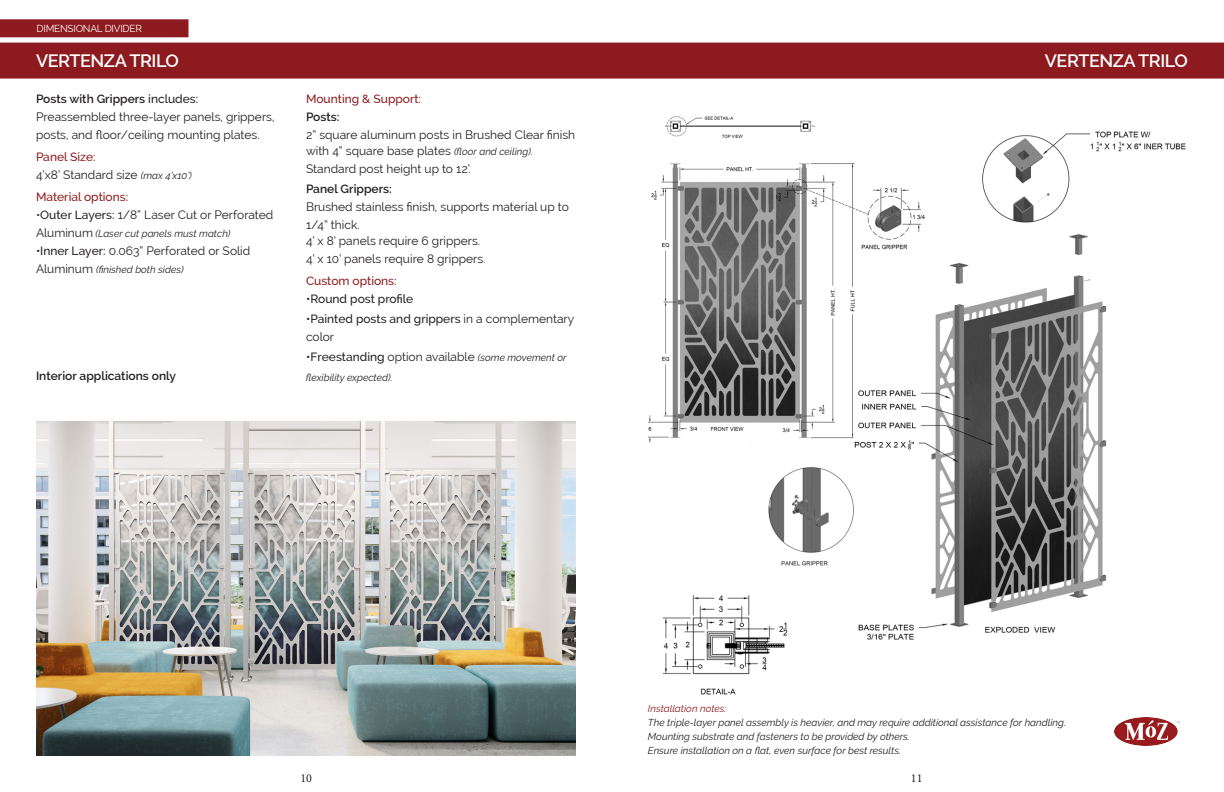
<style>
.page{position:relative;width:1224px;height:792px;background:#fff}
.page>*{position:absolute;margin:0;border:0;box-sizing:border-box;transform-origin:0 0}
.t1{font:600 18px "Raleway";letter-spacing:-.025em;color:#fff}
.t2{font:12px/18px "Raleway";color:#231f20}
.t3{font:600 12px "Raleway";color:#231f20}
.t4{font:500 12px/18px "Raleway";color:#231f20}
.t5{font:500 12px "Raleway";color:#8c1a1e}
.t6{font:12px "Minion Pro";color:#231f20}
.t7{font:italic 10px "Raleway";color:#231f20}
.t8{font:italic 10px "Raleway";color:#8c1a1e}
.t9{font:10px "Raleway";letter-spacing:-.025em;color:#fff}
.s1{font-weight:500}
.s2{font-style:italic;font-size:10px}
.s3{font-style:normal;font-size:12px}
.s4{font-weight:400}
</style>
<div class="page">
<img style="left:1115px;top:717px;width:64px;height:29px">
<div style="left:0;top:43px;width:1223px;height:35px;background:#8c1a1e"></div>
<div style="left:0;top:43px;width:1224px;height:36px;border:1px solid #8c1a1e"></div>
<img style="left:36px;top:422px;width:540px;height:334px">
<div style="left:0;top:20px;width:188px;height:17px;background:#8c1a1e"></div>
<div style="left:0;top:19px;width:188px;height:18px;border:1px solid #8c1a1e"></div>
<img style="left:648px;top:116px;width:538px;height:579px">
<p class="t9" style="left:36px;top:23px;width:107px">DIMENSIONAL DIVIDER</p>
<p class="t1" style="left:36px;top:51px;width:145px">VERTENZA TRILO</p>
<p class="t1" style="left:1045px;top:51px;width:145px">VERTENZA TRILO</p>
<p class="t3" style="left:36px;top:92px;width:164px">Posts with Grippers <span class="s1">includes:</span></p>
<p class="t2" style="left:36px;top:108px;width:240px">Preassembled three-layer panels, grippers, posts, and floor/ceiling mounting plates.</p>
<p class="t5" style="left:36px;top:150px;width:61px">Panel Size:</p>
<p class="t2" style="left:36px;top:166px;width:157px">4’x8’ Standard size <span class="s2">(max 4’x10’)</span></p>
<p class="t5" style="left:36px;top:190px;width:94px">Material options:</p>
<p class="t2" style="left:36px;top:206px;width:239px">•<span class="s1">Outer Layers:</span> 1/8” Laser Cut or Perforated</p>
<p class="t7" style="left:36px;top:228px;width:196px"><span class="s3">Aluminum</span> (Laser cut panels must match)</p>
<p class="t2" style="left:36px;top:242px;width:216px"><span class="s1">•Inner Layer:</span> 0.063” Perforated or Solid</p>
<p class="t7" style="left:36px;top:264px;width:149px"><span class="s3">Aluminum</span> (finished both sides)</p>
<p class="t5" style="left:306px;top:92px;width:117px">Mounting &amp; Support:</p>
<p class="t3" style="left:306px;top:110px;width:35px">Posts:</p>
<p class="t2" style="left:306px;top:127px;width:271px;line-height:16px">2” square aluminum posts in Brushed Clear finish with 4” square base plates <span class="s2">(floor and ceiling).</span></p>
<p class="t2" style="left:306px;top:160px;width:166px">Standard post height up to 12’.</p>
<p class="t3" style="left:306px;top:182px;width:87px">Panel Grippers:</p>
<p class="t2" style="left:306px;top:198px;width:264px">Brushed stainless finish, supports material up to<br>1/4” thick.</p>
<p class="t2" style="left:306px;top:232px;width:176px">4’ x 8’ panels require 6 grippers.</p>
<p class="t2" style="left:306px;top:250px;width:181px">4’ x 10’ panels require 8 grippers.</p>
<p class="t5" style="left:306px;top:274px;width:92px">Custom options:</p>
<p class="t4" style="left:306px;top:290px;width:109px">•Round post profile</p>
<p class="t4" style="left:306px;top:310px;width:270px">•Painted posts and grippers <span class="s4">in a complementary color</span></p>
<p class="t2" style="left:306px;top:348px;width:262px"><span class="s1">•Freestanding</span> option available <span class="s2">(some movement or</span></p>
<p class="t7" style="left:306px;top:372px;width:88px">flexibility expected).</p>
<p class="t3" style="left:36px;top:369px;width:142px">Interior applications only</p>
<p class="t8" style="left:648px;top:703px;width:80px">Installation notes:</p>
<p class="t7" style="left:648px;top:717px;width:419px">The triple-layer panel assembly is heavier, and may require additional assistance for handling.</p>
<p class="t7" style="left:648px;top:731px;width:263px">Mounting substrate and fasteners to be provided by others.</p>
<p class="t7" style="left:648px;top:745px;width:255px">Ensure installation on a flat, even surface for best results.</p>
<p class="t6" style="left:301px;top:770px;width:13px">10</p>
<p class="t6" style="left:911px;top:770px;width:13px">11</p>
</div>
